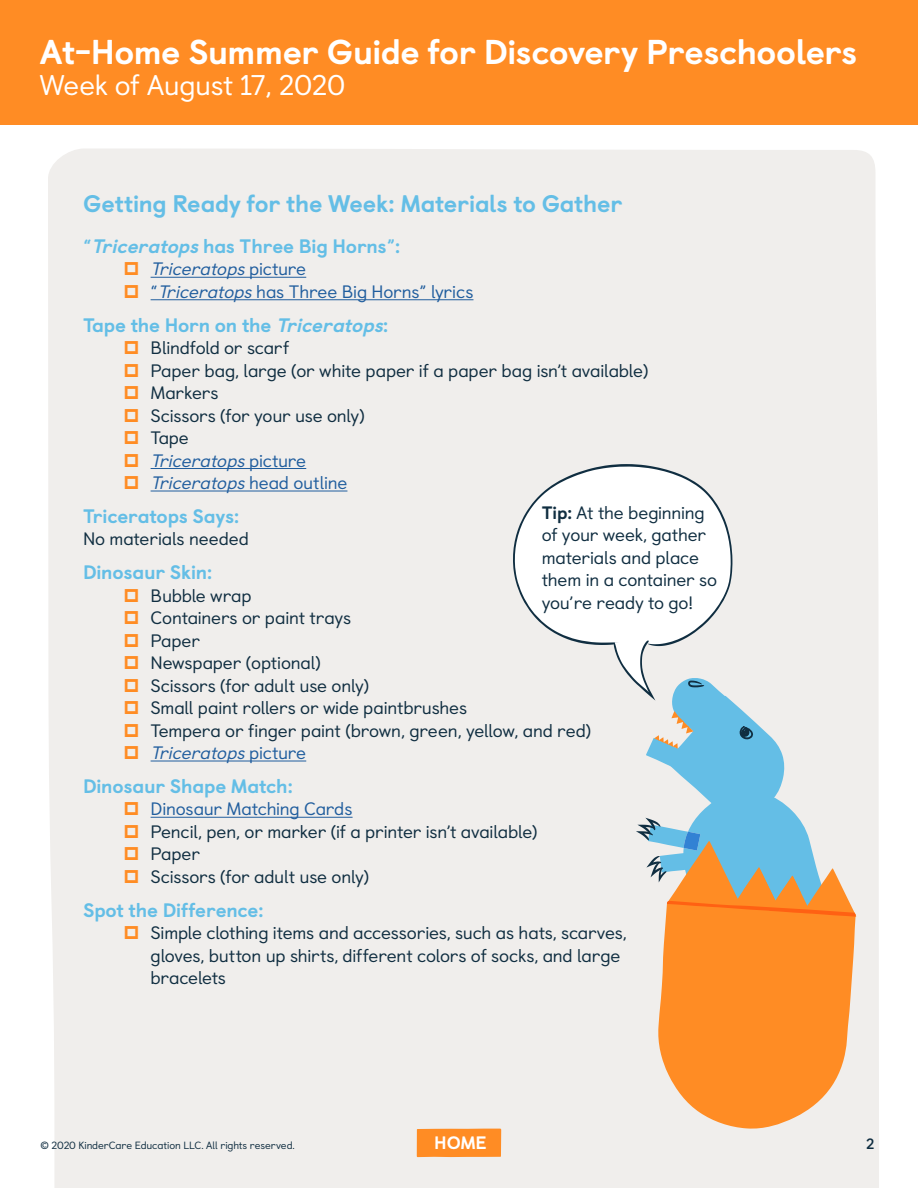
<style>
.page{position:relative;width:918px;height:1188px;background:#fff}
.page>*{position:absolute;margin:0;border:0;box-sizing:border-box;transform-origin:0 0}
.t1{font:800 34.5px "Castledown";letter-spacing:-.015em;color:#fff}
.t2{font:28.5px "Castledown";letter-spacing:-.015em;color:#fff}
.t3{font:800 24px "Castledown";letter-spacing:-.01em;color:#64bee6}
.t4{font:800 19.5px "Castledown";letter-spacing:-.01em;color:#64bee6}
.t5{font:18px/22.5px "Castledown";letter-spacing:-.01em;color:#102e41}
.t6{font:18px/22.5px "Castledown";letter-spacing:-.01em;color:#215e9e}
.t7{font:800 18px "Castledown";color:#fff}
.t8{font:700 15px "Castledown";color:#102e41}
.t9{font:10.5px "Castledown";letter-spacing:-.01em;color:#102e41}
.s1{font-style:italic}
.s2{font-style:italic;color:#215e9e}
.s3{color:#215e9e}
.s4{font-weight:800}
</style>
<div class="page">
<div style="left:48px;top:149px;width:831px;height:1039px;background:#f0eeec"></div>
<div style="left:417px;top:1129px;width:84px;height:28px;background:#ff8c24"></div>
<div style="left:0;top:0;width:918px;height:125px;background:#ff8c24"></div>
<hr style="left:151px;top:277px;width:155px;height:1px;background:#215e9e">
<hr style="left:151px;top:299px;width:322px;height:1px;background:#215e9e">
<hr style="left:151px;top:468px;width:155px;height:1px;background:#215e9e">
<hr style="left:151px;top:491px;width:196px;height:1px;background:#215e9e">
<hr style="left:151px;top:761px;width:155px;height:1px;background:#215e9e">
<hr style="left:151px;top:817px;width:202px;height:1px;background:#215e9e">
<div style="left:513px;top:451px;width:224px;height:13px;background:#f0eeec"></div>
<svg style="left:657px;top:956px;width:199px;height:174px;background:#fc9c45"></svg>
<svg style="left:513px;top:464px;width:343px;height:492px"></svg>
<svg style="left:125px;top:262px;width:13px;height:13px"></svg>
<svg style="left:125px;top:285px;width:13px;height:13px"></svg>
<svg style="left:125px;top:341px;width:13px;height:13px"></svg>
<svg style="left:125px;top:363px;width:13px;height:14px"></svg>
<svg style="left:125px;top:386px;width:13px;height:13px"></svg>
<svg style="left:125px;top:408px;width:13px;height:14px"></svg>
<svg style="left:125px;top:431px;width:13px;height:13px"></svg>
<svg style="left:125px;top:453px;width:13px;height:14px"></svg>
<svg style="left:125px;top:476px;width:13px;height:13px"></svg>
<svg style="left:125px;top:588px;width:13px;height:14px"></svg>
<svg style="left:125px;top:611px;width:13px;height:13px"></svg>
<svg style="left:125px;top:633px;width:13px;height:14px"></svg>
<svg style="left:125px;top:656px;width:13px;height:13px"></svg>
<svg style="left:125px;top:678px;width:13px;height:14px"></svg>
<svg style="left:125px;top:701px;width:13px;height:13px"></svg>
<svg style="left:125px;top:723px;width:13px;height:14px"></svg>
<svg style="left:125px;top:746px;width:13px;height:13px"></svg>
<svg style="left:125px;top:802px;width:13px;height:13px"></svg>
<svg style="left:125px;top:825px;width:13px;height:13px"></svg>
<svg style="left:125px;top:847px;width:13px;height:13px"></svg>
<svg style="left:125px;top:870px;width:13px;height:13px"></svg>
<svg style="left:125px;top:926px;width:13px;height:13px"></svg>
<h1 class="t1" style="left:40px;top:24px;width:819px">At-Home Summer Guide for Discovery Preschoolers</h1>
<h2 class="t2" style="left:40px;top:63px;width:307px">Week of August 17, 2020</h2>
<h3 class="t3" style="left:83px;top:184px;width:541px">Getting Ready for the Week: Materials to Gather</h3>
<p class="t4" style="left:83px;top:230px;width:319px">“<span class="s1">Triceratops</span>has Three Big Horns”:</p>
<p class="t6" style="left:151px;top:256px;width:324px"><span class="s1">Triceratops</span>p i c t u r e<br>“<span class="s1">Triceratops</span>has Three Big Horns” lyrics</p>
<p class="t4" style="left:83px;top:309px;width:307px">Ta p e t h e H o r n o n t h e <span class="s1">Triceratops</span>:</p>
<p class="t5" style="left:151px;top:335px;width:499px">Blindfold or scarf<br>Paper bag, large (or white paper if a paper bag isn’t available)<br>Markers<br>Scissors (for your use only)<br>Tape<br><span class="s2">Triceratops</span><span class="s3">p i c t u r e<br></span><span class="s2">Triceratops</span><span class="s3">h e a d o u t l i n e</span></p>
<p class="t4" style="left:83px;top:500px;width:158px">Triceratops Says:</p>
<p class="t5" style="left:83px;top:526px;width:167px">No materials needed</p>
<p class="t4" style="left:83px;top:556px;width:131px">Dinosaur Skin:</p>
<p class="t5" style="left:151px;top:583px;width:442px">Bubble wrap<br>Containers or paint trays<br>Paper<br>Newspaper (optional)<br>Scissors (for adult use only)<br>Small paint rollers or wide paintbrushes<br>Tempera or finger paint (brown, green, yellow, and red)<br><span class="s2">Triceratops</span><span class="s3">p i c t u r e</span></p>
<p class="t4" style="left:83px;top:770px;width:211px">Dinosaur Shape Match:</p>
<p class="t6" style="left:151px;top:796px;width:203px">Dinosaur Matching Cards</p>
<p class="t5" style="left:151px;top:819px;width:389px">Pencil, pen, or marker (if a printer isn’t available)<br>Paper<br>Scissors (for adult use only)</p>
<p class="t4" style="left:83px;top:894px;width:182px">Spot the Difference:</p>
<p class="t5" style="left:151px;top:920px;width:478px">Simple clothing items and accessories, such as hats, scarves, gloves, button up shirts, different colors of socks, and large bracelets</p>
<p class="t5" style="left:542px;top:499px;width:177px"><span class="s4">Tip:</span> At the beginning of your week, gather materials and place them in a container so you’re ready to go!</p>
<p class="t9" style="left:40px;top:1137px;width:256px">© 2020 KinderCare Education LLC. All rights reserved.</p>
<p class="t7" style="left:434px;top:1128px;width:54px">HOME</p>
<p class="t8" style="left:866px;top:1132px;width:10px">2</p>
</div>
